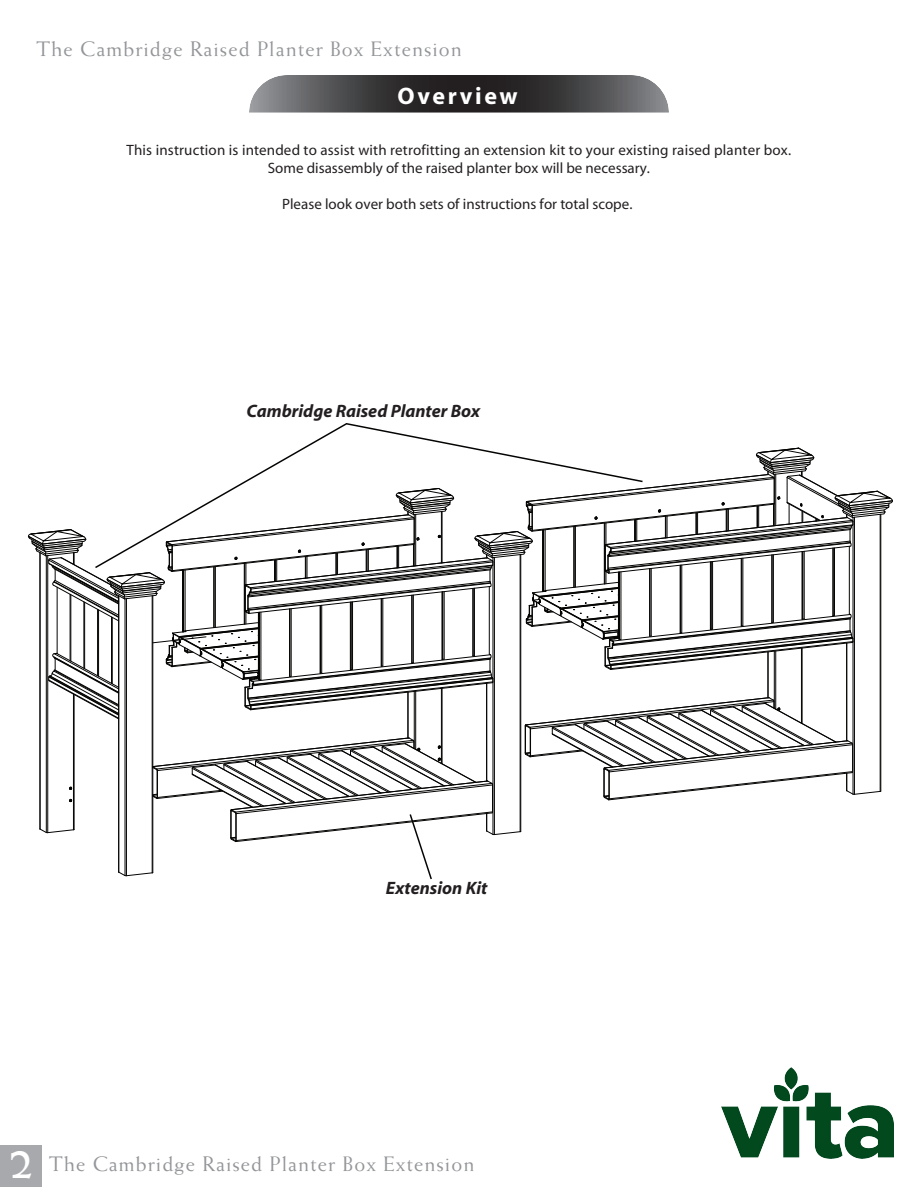
<style>
.page{position:relative;width:918px;height:1188px;background:#fff}
.page>*{position:absolute;margin:0;border:0;box-sizing:border-box;transform-origin:0 0}
.t1{font:700 46.5px "Weiss Std";color:#fff}
.t2{font:700 24px "Myriad";letter-spacing:.11em;color:#fff}
.t3{font:21px "Weiss Std";letter-spacing:.05em;color:#939598}
.t4{font:italic 700 18px "Myriad";color:#231f20}
.t5{font:15px/18px "Myriad";color:#231f20;text-align:center}
</style>
<div class="page">
<div style="left:0;top:1145px;width:42px;height:42px;background:#a8a9ad"></div>
<svg style="left:249px;top:75px;width:420px;height:38px;background:#504f50"></svg>
<svg style="left:304px;top:423px;width:165px;height:24px"></svg>
<svg style="left:28px;top:447px;width:865px;height:433px"></svg>
<img style="left:721px;top:1067px;width:172px;height:91px">
<h3 class="t3" style="left:37px;top:41px;width:427px">The Cambridge Raised Planter Box Extension</h3>
<h2 class="t2" style="left:397px;top:87px;width:122px">Overview</h2>
<p class="t5" style="left:127px;top:142px;width:666px">This instruction is intended to assist with retrofitting an extension kit to your existing raised planter box.<br>Some disassembly of the raised planter box will be necessary.</p>
<p class="t5" style="left:282px;top:196px;width:352px">Please look over both sets of instructions for total scope.</p>
<p class="t4" style="left:246px;top:404px;width:235px">Cambridge Raised Planter Box</p>
<p class="t4" style="left:386px;top:881px;width:103px">Extension Kit</p>
<h1 class="t1" style="left:8px;top:1135px;width:27px">2</h1>
<h3 class="t3" style="left:49px;top:1156px;width:427px">The Cambridge Raised Planter Box Extension</h3>
</div>
